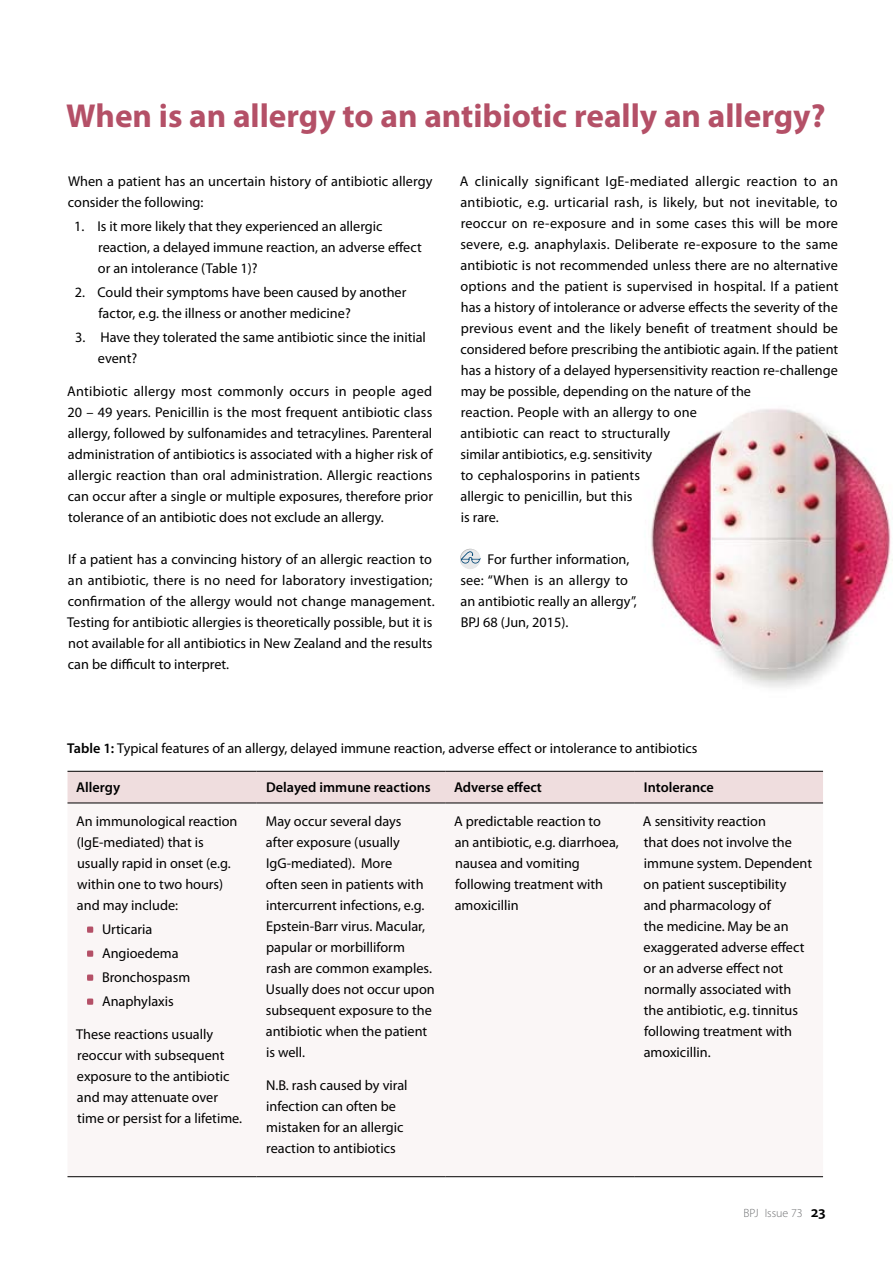
<style>
.page{position:relative;width:893px;height:1263px;background:#fff}
.page>*{position:absolute;margin:0;border:0;box-sizing:border-box;transform-origin:0 0}
.t1{font:700 33.3px "Myriad Pro";color:#b45067}
.t2{font:14.25px/21px "Myriad Pro";color:#000}
.t3{font:600 14.25px "Myriad Pro";color:#000}
.t4{font:300 12px "Myriad Pro";color:#707173}
.s1{font-weight:600}
.s2{font-weight:600;font-size:15.75px;color:#000}
</style>
<div class="page">
<img style="left:651px;top:408px;width:242px;height:280px">
<div style="left:68px;top:772px;width:755px;height:31px;background:#efddde"></div>
<hr style="left:68px;top:771px;width:188px;height:1px;background:#000">
<hr style="left:256px;top:771px;width:189px;height:1px;background:#000">
<hr style="left:445px;top:771px;width:189px;height:1px;background:#000">
<hr style="left:634px;top:771px;width:189px;height:1px;background:#000">
<hr style="left:68px;top:803px;width:188px;height:1px;background:#000">
<hr style="left:256px;top:803px;width:189px;height:1px;background:#000">
<hr style="left:445px;top:803px;width:189px;height:1px;background:#000">
<hr style="left:634px;top:803px;width:189px;height:1px;background:#000">
<hr style="left:68px;top:1176px;width:188px;height:1px;background:#000">
<hr style="left:256px;top:1176px;width:189px;height:1px;background:#000">
<hr style="left:445px;top:1176px;width:189px;height:1px;background:#000">
<hr style="left:634px;top:1176px;width:189px;height:1px;background:#000">
<svg style="left:87px;top:926px;width:6px;height:7px"></svg>
<svg style="left:87px;top:950px;width:6px;height:7px"></svg>
<svg style="left:87px;top:974px;width:6px;height:7px"></svg>
<svg style="left:87px;top:998px;width:6px;height:7px"></svg>
<div style="left:458px;top:546px;width:24px;height:24px;background:#000;opacity:.4"></div>
<svg style="left:461px;top:551px;width:20px;height:12px"></svg>
<h1 class="t1" style="left:66px;top:94px;width:761px">When is an allergy to an antibiotic really an allergy?</h1>
<p class="t2" style="left:68px;top:170px;width:366px">When a patient has an uncertain history of antibiotic allergy consider the following:</p>
<p class="t2" style="left:98px;top:215px;width:325px;text-indent:-24px">1. Is it more likely that they experienced an allergic reaction, a delayed immune reaction, an adverse effect or an intolerance (Table 1)?</p>
<p class="t2" style="left:98px;top:282px;width:309px;text-indent:-24px">2. Could their symptoms have been caused by another factor, e.g. the illness or another medicine?</p>
<p class="t2" style="left:98px;top:327px;width:330px;text-indent:-23px">3. Have they tolerated the same antibiotic since the initial event?</p>
<p class="t2" style="left:67px;top:381px;width:367px;text-align:justify">Antibiotic allergy most commonly occurs in people aged 20 – 49 years. Penicillin is the most frequent antibiotic class allergy, followed by sulfonamides and tetracylines. Parenteral administration of antibiotics is associated with a higher risk of allergic reaction than oral administration. Allergic reactions can occur after a single or multiple exposures, therefore prior tolerance of an antibiotic does not exclude an allergy.</p>
<p class="t2" style="left:67px;top:549px;width:369px">If a patient has a convincing history of an allergic reaction to an antibiotic, there is no need for laboratory investigation; confirmation of the allergy would not change management.<br>Testing for antibiotic allergies is theoretically possible, but it is not available for all antibiotics in New Zealand and the results can be difficult to interpret.</p>
<p class="t2" style="left:460px;top:171px;width:380px">A clinically significant IgE-mediated allergic reaction to an antibiotic, e.g. urticarial rash, is likely, but not inevitable, to reoccur on re-exposure and in some cases this will be more severe, e.g. anaphylaxis. Deliberate re-exposure to the same antibiotic is not recommended unless there are no alternative options and the patient is supervised in hospital. If a patient has a history of intolerance or adverse effects the severity of the previous event and the likely benefit of treatment should be considered before prescribing the antibiotic again. If the patient has a history of a delayed hypersensitivity reaction re-challenge may be possible, depending on the nature of the<br>reaction. People with an allergy to one<br>antibiotic can react to structurally<br>similar antibiotics, e.g. sensitivity<br>to cephalosporins in patients<br>allergic to penicillin, but this<br>is rare.</p>
<p class="t2" style="left:460px;top:548px;width:178px;text-indent:27px">For further information, see: “When is an allergy to an antibiotic really an allergy”,<br>BPJ 68 (Jun, 2015).</p>
<p class="t2" style="left:67px;top:738px;width:632px"><span class="s1">Table 1:</span> Typical features of an allergy, delayed immune reaction, adverse effect or intolerance to antibiotics</p>
<p class="t3" style="left:76px;top:779px;width:45px">Allergy</p>
<p class="t3" style="left:266px;top:779px;width:166px">Delayed immune reactions</p>
<p class="t3" style="left:454px;top:779px;width:89px">Adverse effect</p>
<p class="t3" style="left:644px;top:779px;width:71px">Intolerance</p>
<p class="t2" style="left:76px;top:810px;width:163px">An immunological reaction (IgE-mediated) that is usually rapid in onset (e.g. within one to two hours) and may include:</p>
<p class="t2" style="left:102px;top:917px;width:90px;line-height:24px">Urticaria<br>Angioedema<br>Bronchospasm<br>Anaphylaxis</p>
<p class="t2" style="left:76px;top:1023px;width:167px">These reactions usually reoccur with subsequent exposure to the antibiotic and may attenuate over time or persist for a lifetime.</p>
<p class="t2" style="left:266px;top:810px;width:170px">May occur several days<br>after exposure (usually<br>IgG-mediated). More<br>often seen in patients with intercurrent infections, e.g.<br>Epstein-Barr virus. Macular, papular or morbilliform<br>rash are common examples.<br>Usually does not occur upon subsequent exposure to the antibiotic when the patient is well.</p>
<p class="t2" style="left:266px;top:1074px;width:143px">N.B. rash caused by viral infection can often be mistaken for an allergic reaction to antibiotics</p>
<p class="t2" style="left:454px;top:810px;width:166px">A predictable reaction to an antibiotic, e.g. diarrhoea, nausea and vomiting following treatment with amoxicillin</p>
<p class="t2" style="left:643px;top:810px;width:171px">A sensitivity reaction<br>that does not involve the immune system. Dependent on patient susceptibility and pharmacology of<br>the medicine. May be an exaggerated adverse effect or an adverse effect not normally associated with the antibiotic, e.g. tinnitus following treatment with amoxicillin.</p>
<p class="t4" style="left:743px;top:1206px;width:84px">BPJ Issue 73 <span class="s2">23</span></p>
</div>
